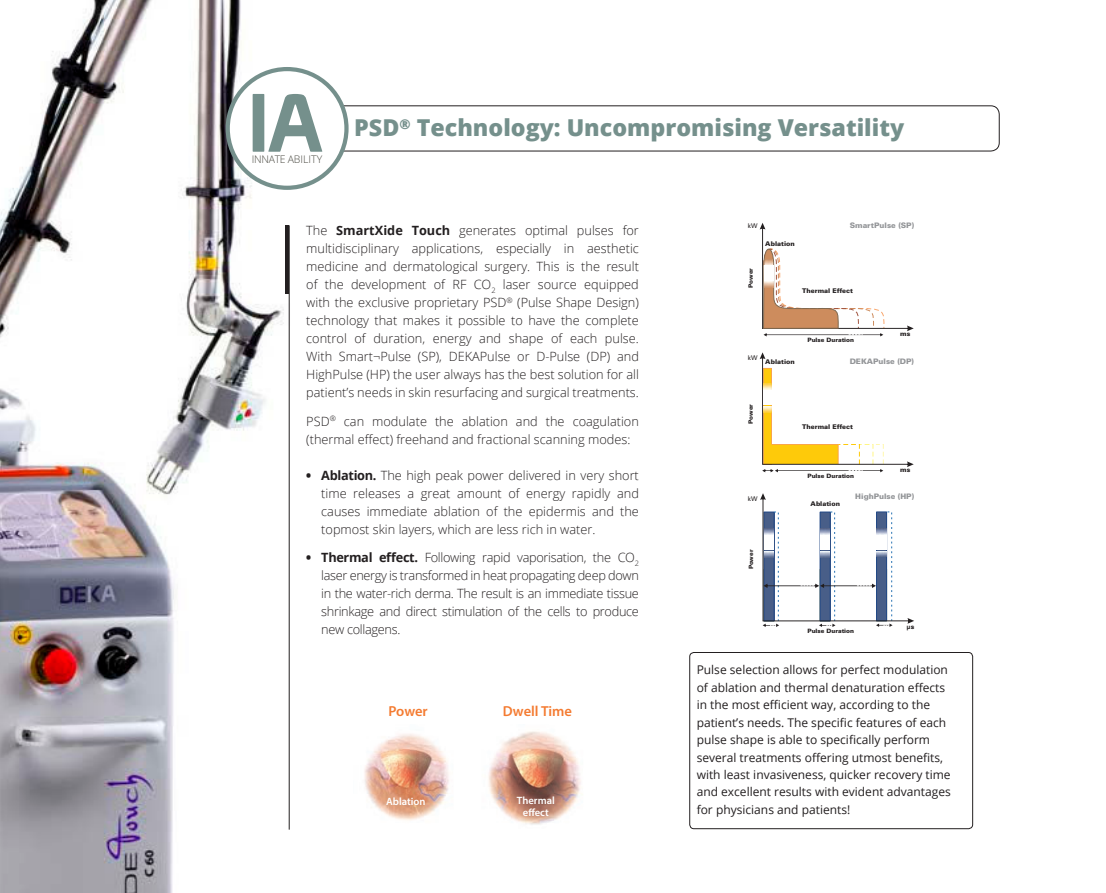
<style>
.page{position:relative;width:1106px;height:893px;background:#fff}
.page>*{position:absolute;margin:0;border:0;box-sizing:border-box;transform-origin:0 0}
.t1{font:800 23.25px "Open Sans";color:#75908c}
.t2{font:600 14.55px "Myriad Pro";color:#f47b31}
.t3{font:300 12.75px/18px "Open Sans";color:#231f20;text-align:justify}
.t4{font:12px/17.5px "Open Sans";color:#231f20}
.t5{font:600 10.65px/11.6px "Myriad Pro";color:#fff;text-align:center}
.t6{font:300 10.5px "Open Sans";letter-spacing:-.025em;color:#4c4b43}
.t7{font:900 7.5px "Univers LT Std";color:#939598}
.t8{font:900 6.45px "Univers LT Std";color:#231f20}
.t9{font:6.45px "Univers LT Std";color:#231f20}
.t10{font:900 6px "Univers LT Std";color:#231f20}
.s1{font-weight:700}
.s2{font-weight:800}
</style>
<div class="page">
<img style="left:0;top:0;width:314px;height:893px">
<div style="left:689px;top:652px;width:283px;height:177px;border:1px solid #231f20;border-radius:4px"></div>
<hr style="left:289px;top:225px;width:1px;height:605px;background:#231f20">
<hr style="left:285px;top:225px;width:4px;height:69px;background:#231f20">
<div style="left:266px;top:106px;width:733px;height:45px;border:1px solid #231f20;border-radius:9px"></div>
<div style="left:228px;top:69px;width:118px;height:119px;background:#fff;border-radius:50%"></div>
<div style="left:226px;top:67px;width:122px;height:123px;border:4px solid #75908c;border-radius:50%"></div>
<svg style="left:253px;top:94px;width:69px;height:58px"></svg>
<img style="left:364px;top:731px;width:219px;height:94px">
<svg style="left:759px;top:352px;width:154px;height:120px"></svg>
<svg style="left:759px;top:223px;width:154px;height:113px"></svg>
<svg style="left:760px;top:493px;width:154px;height:134px"></svg>
<p class="t6" style="left:252px;top:155px;width:72px">INNATE ABILITY</p>
<h1 class="t1" style="left:354px;top:118px;width:551px">PSD<sup>®</sup> Technology: Uncompromising Versatility</h1>
<p class="t3" style="left:306px;top:223px;width:334px">The <span class="s1">SmartXide Touch</span> generates optimal pulses for multidisciplinary applications, especially in aesthetic medicine and dermatological surgery. This is the result of the development of RF CO<sub>2</sub> laser source equipped with the exclusive proprietary PSD<sup>®</sup> (Pulse Shape Design) technology that makes it possible to have the complete control of duration, energy and shape of each pulse.<br>With Smart¬Pulse (SP), DEKAPulse or D-Pulse (DP) and HighPulse (HP) the user always has the best solution for all patient’s needs in skin resurfacing and surgical treatments.</p>
<p class="t3" style="left:306px;top:413px;width:334px">PSD<sup>®</sup> can modulate the ablation and the coagulation (thermal effect) freehand and fractional scanning modes:</p>
<p class="t3" style="left:321px;top:467px;width:319px;text-indent:-15px"><span class="s2">•</span> <span class="s1">Ablation.</span> The high peak power delivered in very short time releases a great amount of energy rapidly and causes immediate ablation of the epidermis and the topmost skin layers, which are less rich in water.</p>
<p class="t3" style="left:321px;top:550px;width:319px;text-indent:-15px"><span class="s2">•</span> <span class="s1">Thermal effect.</span> Following rapid vaporisation, the CO<sub>2 </sub>laser energy is transformed in heat propagating deep down in the water-rich derma. The result is an immediate tissue shrinkage and direct stimulation of the cells to produce new collagens.</p>
<p class="t2" style="left:388px;top:702px;width:41px">Power</p>
<p class="t2" style="left:503px;top:702px;width:71px">Dwell Time</p>
<p class="t5" style="left:386px;top:796px;width:41px">Ablation</p>
<p class="t5" style="left:517px;top:795px;width:39px">Thermal effect</p>
<p class="t9" style="left:747px;top:222px;width:11px">kW</p>
<p class="t7" style="left:849px;top:222px;width:66px">SmartPulse (SP)</p>
<p class="t8" style="left:765px;top:241px;width:31px">Ablation</p>
<p class="t10" style="left:748px;top:288px;width:21px;rotate:-90deg">Power</p>
<p class="t8" style="left:802px;top:288px;width:52px">Thermal Effect</p>
<p class="t10" style="left:807px;top:337px;width:48px">Pulse Duration</p>
<p class="t8" style="left:900px;top:331px;width:12px">ms</p>
<p class="t9" style="left:747px;top:354px;width:11px">kW</p>
<p class="t8" style="left:765px;top:359px;width:31px">Ablation</p>
<p class="t7" style="left:849px;top:358px;width:66px">DEKAPulse (DP)</p>
<p class="t10" style="left:748px;top:424px;width:21px;rotate:-90deg">Power</p>
<p class="t9" style="left:747px;top:495px;width:11px">kW</p>
<p class="t10" style="left:748px;top:569px;width:21px;rotate:-90deg">Power</p>
<p class="t8" style="left:802px;top:424px;width:52px">Thermal Effect</p>
<p class="t10" style="left:807px;top:473px;width:48px">Pulse Duration</p>
<p class="t8" style="left:900px;top:467px;width:12px">ms</p>
<p class="t8" style="left:810px;top:501px;width:31px">Ablation</p>
<p class="t7" style="left:855px;top:493px;width:60px">HighPulse (HP)</p>
<p class="t7" style="left:865px;top:491px;width:9px">ra</p>
<p class="t10" style="left:807px;top:628px;width:48px">Pulse Duration</p>
<p class="t8" style="left:906px;top:624px;width:9px">µs</p>
<p class="t4" style="left:696px;top:662px;width:256px">Pulse selection allows for perfect modulation of ablation and thermal denaturation effects in the most efficient way, according to the patient’s needs. The specific features of each pulse shape is able to specifically perform several treatments offering utmost benefits, with least invasiveness, quicker recovery time and excellent results with evident advantages for physicians and patients!</p>
</div>
